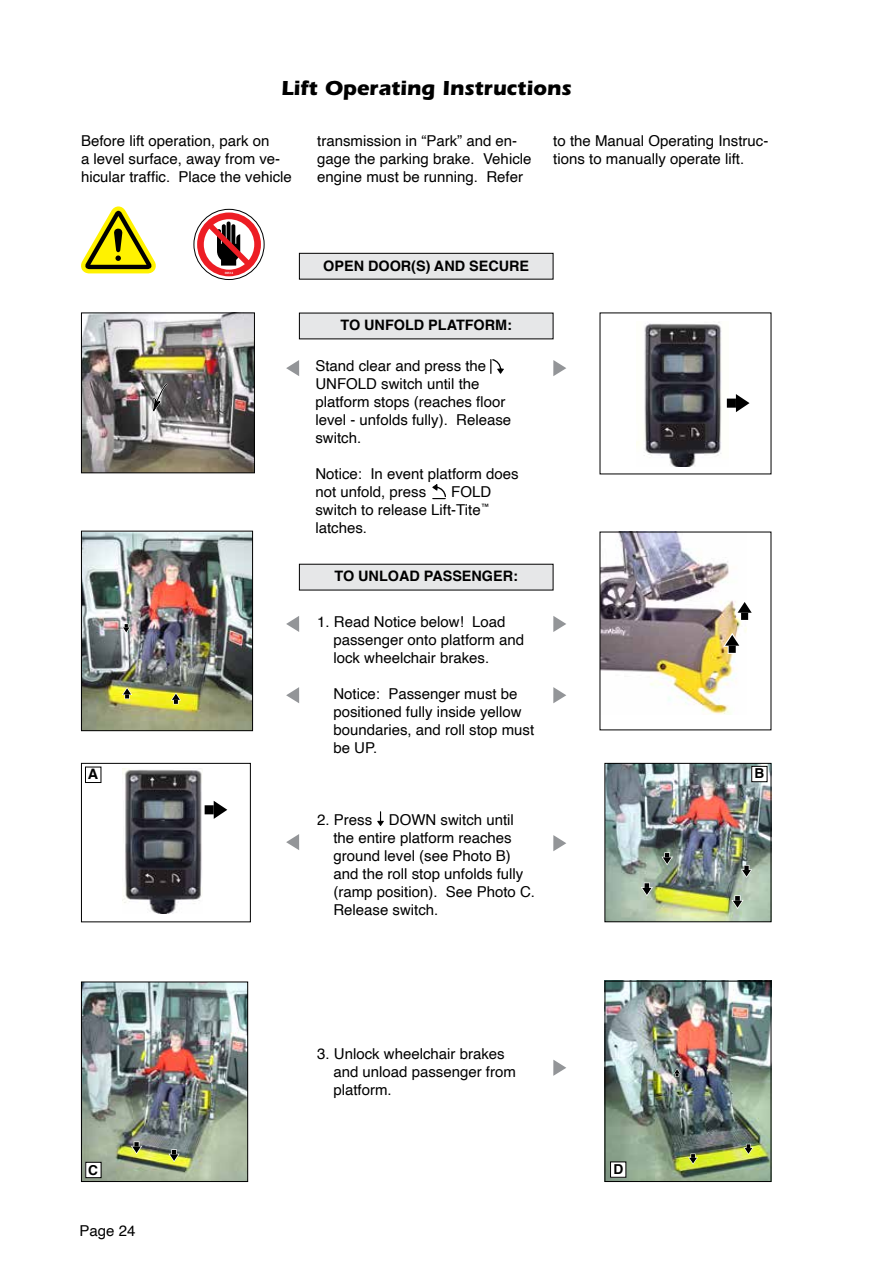
<style>
.page{position:relative;width:893px;height:1263px;background:#fff}
.page>*{position:absolute;margin:0;border:0;box-sizing:border-box;transform-origin:0 0}
.t1{font:700 21px "ITC Eras Std";color:#000}
.t2{font:15px/18px "Helvetica";color:#000}
.t3{font:700 14.4px "Helvetica";color:#000}
.t4{font:700 13.65px "Helvetica";color:#000}
.t5{font:700 3px "Helvetica";color:#fff}
</style>
<div class="page">
<img style="left:606px;top:983px;width:163px;height:197px">
<div style="left:604px;top:981px;width:167px;height:201px;border:1px solid #000"></div>
<svg style="left:743px;top:1144px;width:10px;height:11px"></svg>
<svg style="left:688px;top:1153px;width:10px;height:11px"></svg>
<svg style="left:673px;top:1068px;width:8px;height:9px"></svg>
<div style="left:610px;top:1162px;width:16px;height:15px;background:#fff"></div>
<div style="left:610px;top:1162px;width:16px;height:15px;border:1px solid #000"></div>
<img style="left:637px;top:322px;width:85px;height:145px">
<svg style="left:726px;top:398px;width:8px;height:10px"></svg>
<svg style="left:734px;top:394px;width:16px;height:18px"></svg>
<div style="left:727px;top:399px;width:9px;height:9px;background:#000"></div>
<img style="left:83px;top:983px;width:163px;height:197px">
<div style="left:81px;top:981px;width:167px;height:201px;border:1px solid #000"></div>
<div style="left:86px;top:1162px;width:15px;height:16px;background:#fff"></div>
<div style="left:86px;top:1162px;width:15px;height:16px;border:1px solid #000"></div>
<svg style="left:168px;top:1149px;width:12px;height:13px"></svg>
<svg style="left:131px;top:1141px;width:11px;height:13px"></svg>
<img style="left:83px;top:533px;width:168px;height:196px">
<div style="left:81px;top:531px;width:172px;height:200px;border:1px solid #000"></div>
<svg style="left:122px;top:687px;width:10px;height:12px"></svg>
<svg style="left:171px;top:693px;width:10px;height:11px"></svg>
<svg style="left:122px;top:624px;width:9px;height:9px"></svg>
<img style="left:83px;top:314px;width:170px;height:157px">
<div style="left:81px;top:312px;width:174px;height:161px;border:1px solid #000"></div>
<svg style="left:144px;top:381px;width:30px;height:32px"></svg>
<svg style="left:553px;top:616px;width:13px;height:16px"></svg>
<svg style="left:286px;top:360px;width:13px;height:16px"></svg>
<svg style="left:553px;top:1060px;width:13px;height:16px"></svg>
<svg style="left:286px;top:616px;width:13px;height:16px"></svg>
<svg style="left:553px;top:360px;width:13px;height:16px"></svg>
<svg style="left:286px;top:687px;width:13px;height:16px"></svg>
<svg style="left:553px;top:687px;width:13px;height:16px"></svg>
<img style="left:606px;top:765px;width:163px;height:155px">
<div style="left:604px;top:763px;width:167px;height:159px;border:1px solid #000"></div>
<svg style="left:741px;top:865px;width:11px;height:13px"></svg>
<svg style="left:731px;top:896px;width:13px;height:13px"></svg>
<svg style="left:661px;top:852px;width:12px;height:13px"></svg>
<div style="left:644px;top:882px;width:6px;height:7px;background:#c4cec4"></div>
<svg style="left:641px;top:883px;width:12px;height:13px"></svg>
<div style="left:752px;top:766px;width:15px;height:16px;background:#fff"></div>
<div style="left:751px;top:766px;width:16px;height:16px;border:1px solid #000"></div>
<div style="left:81px;top:763px;width:170px;height:159px;border:1px solid #000"></div>
<svg style="left:204px;top:805px;width:8px;height:10px"></svg>
<svg style="left:212px;top:800px;width:16px;height:19px"></svg>
<div style="left:205px;top:805px;width:9px;height:9px;background:#000"></div>
<div style="left:85px;top:767px;width:16px;height:16px;border:1px solid #000"></div>
<img style="left:123px;top:768px;width:79px;height:145px">
<svg style="left:286px;top:834px;width:13px;height:16px"></svg>
<svg style="left:553px;top:835px;width:13px;height:16px"></svg>
<div style="left:299px;top:253px;width:254px;height:26px;background:#e6e7e8"></div>
<div style="left:299px;top:253px;width:254px;height:26px;border:1px solid #000"></div>
<div style="left:299px;top:313px;width:254px;height:26px;background:#e6e7e8"></div>
<div style="left:299px;top:564px;width:254px;height:26px;background:#e6e7e8"></div>
<div style="left:194px;top:209px;width:70px;height:71px;border:1px solid #000;border-radius:50%"></div>
<svg style="left:197px;top:212px;width:64px;height:64px"></svg>
<svg style="left:432px;top:484px;width:14px;height:15px"></svg>
<svg style="left:490px;top:359px;width:14px;height:15px"></svg>
<svg style="left:377px;top:812px;width:7px;height:14px"></svg>
<svg style="left:81px;top:206px;width:75px;height:67px"></svg>
<img style="left:601px;top:534px;width:146px;height:180px">
<svg style="left:728px;top:647px;width:9px;height:7px"></svg>
<svg style="left:723px;top:633px;width:18px;height:14px"></svg>
<div style="left:729px;top:646px;width:7px;height:7px;background:#000"></div>
<svg style="left:740px;top:614px;width:9px;height:7px"></svg>
<svg style="left:735px;top:600px;width:17px;height:14px"></svg>
<div style="left:741px;top:613px;width:7px;height:7px;background:#000"></div>
<h1 class="t1" style="left:281px;top:76px;width:292px">Lift Operating Instructions</h1>
<p class="t2" style="left:81px;top:132px;width:212px">Before lift operation, park on<br>a level surface, away from ve&shy;hicular traffic. Place the vehicle</p>
<p class="t2" style="left:317px;top:132px;width:216px">transmission in “Park” and en&shy;gage the parking brake. Vehicle engine must be running. Refer</p>
<p class="t2" style="left:553px;top:132px;width:217px">to the Manual Operating Instruc&shy;tions to manually operate lift.</p>
<p class="t5" style="left:225px;top:271px;width:10px">36514</p>
<p class="t3" style="left:323px;top:257px;width:207px">OPEN DOOR(S) AND SECURE</p>
<p class="t3" style="left:340px;top:316px;width:173px">TO UNFOLD PLATFORM:</p>
<p class="t2" style="left:315px;top:357px;width:197px">Stand clear and press the<br>UNFOLD switch until the platform stops (reaches floor level - unfolds fully). Release switch.</p>
<p class="t2" style="left:315px;top:465px;width:205px">Notice: In event platform does not unfold, press</p>
<p class="t2" style="left:315px;top:483px;width:177px;text-indent:136px">FOLD switch to release Lift-Tite<sup>™ </sup>latches.</p>
<p class="t3" style="left:334px;top:568px;width:185px">TO UNLOAD PASSENGER:</p>
<p class="t2" style="left:333px;top:613px;width:192px;text-indent:-16px">1. Read Notice below! Load passenger onto platform and lock wheelchair brakes.</p>
<p class="t2" style="left:333px;top:685px;width:202px">Notice: Passenger must be positioned fully inside yellow boundaries, and roll stop must be UP.</p>
<p class="t3" style="left:88px;top:765px;width:12px">A</p>
<p class="t4" style="left:754px;top:765px;width:11px">B</p>
<p class="t2" style="left:333px;top:811px;width:203px;text-indent:-16px">2. Press DOWN switch until the entire platform reaches ground level (see Photo B) and the roll stop unfolds fully (ramp position). See Photo C.<br>Release switch.</p>
<p class="t2" style="left:333px;top:1045px;width:184px;text-indent:-16px">3. Unlock wheelchair brakes and unload passenger from platform.</p>
<p class="t4" style="left:88px;top:1162px;width:11px">C</p>
<p class="t4" style="left:613px;top:1161px;width:11px">D</p>
<p class="t2" style="left:80px;top:1222px;width:57px">Page 24</p>
</div>
